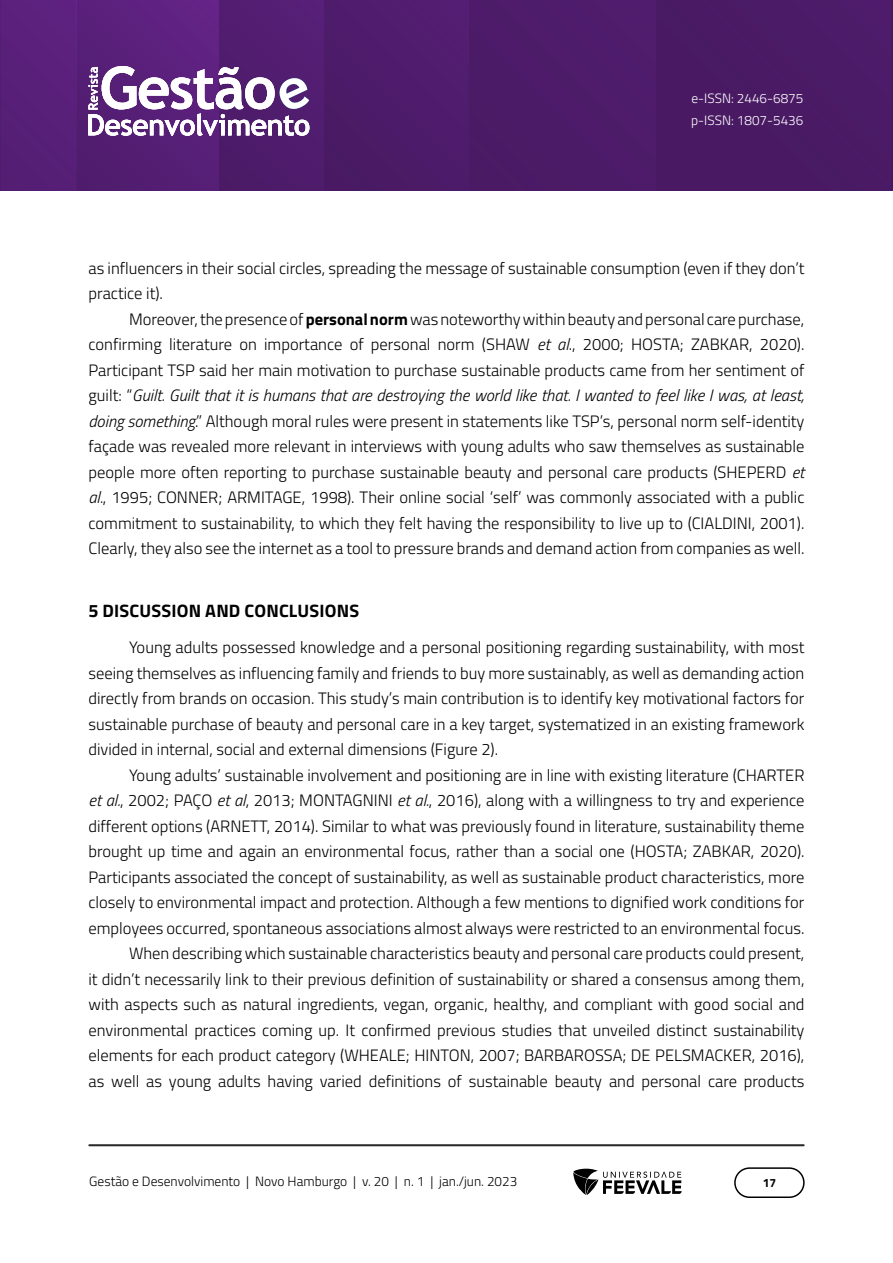
<style>
.page{position:relative;width:893px;height:1263px;background:#fff}
.page>*{position:absolute;margin:0;border:0;box-sizing:border-box;transform-origin:0 0}
.TITULO_1{font:700 18px "Titillium Web";letter-spacing:.01em;color:#000}
.Corpo_de_texto{font:300 16.5px/25.5px "Titillium Web";color:#000;text-align:justify}
.t1{font:300 13.5px "Titillium Web";color:#000}
.t2{font:300 13.5px/22.5px "Titillium Web";color:#fff}
.t3{font:700 12px "Titillium Web";color:#000}
.s1{font-weight:700}
.s2{font-style:italic}
</style>
<div class="page">
<img style="left:0;top:0;width:890px;height:191px">
<hr style="left:219px;top:0;width:1px;height:191px;background:#4f1d6d">
<img style="left:76px;top:0;width:1px;height:191px">
<hr style="left:657px;top:0;width:1px;height:191px;background:#491a63">
<hr style="left:89px;top:1144px;width:715px;height:2px;background:#282828">
<div style="left:734px;top:1167px;width:71px;height:31px;border:2px solid #000;border-radius:15px"></div>
<svg style="left:573px;top:1169px;width:109px;height:26px"></svg>
<svg style="left:88px;top:66px;width:221px;height:70px"></svg>
<p class="t2" style="left:691px;top:86px;width:114px">e-ISSN: 2446-6875 p-ISSN: 1807-5436</p>
<p class="Corpo_de_texto" style="left:88px;top:254px;width:717px">as influencers in their social circles, spreading the message of sustainable consumption (even if they don’t practice it).</p>
<p class="Corpo_de_texto" style="left:88px;top:305px;width:718px;text-indent:40px">Moreover, the presence of <span class="s1">personal norm</span> was noteworthy within beauty and personal care purchase, confirming literature on importance of personal norm (SHAW <span class="s2">et al</span>., 2000; HOSTA; ZABKAR, 2020).<br>Participant TSP said her main motivation to purchase sustainable products came from her sentiment of guilt: “<span class="s2">Guilt. Guilt that it is humans that are destroying the world like that. I wanted to feel like I was, at least, doing something</span>.” Although moral rules were present in statements like TSP’s, personal norm self-identity façade was revealed more relevant in interviews with young adults who saw themselves as sustainable people more often reporting to purchase sustainable beauty and personal care products (SHEPERD <span class="s2">et al.</span>, 1995; CONNER; ARMITAGE, 1998). Their online social ‘self’ was commonly associated with a public commitment to sustainability, to which they felt having the responsibility to live up to (CIALDINI, 2001).<br>Clearly, they also see the internet as a tool to pressure brands and demand action from companies as well.</p>
<p class="TITULO_1" style="left:88px;top:597px;width:272px">5 DISCUSSION AND CONCLUSIONS</p>
<p class="Corpo_de_texto" style="left:88px;top:634px;width:717px;text-indent:40px">Young adults possessed knowledge and a personal positioning regarding sustainability, with most seeing themselves as influencing family and friends to buy more sustainably, as well as demanding action directly from brands on occasion. This study’s main contribution is to identify key motivational factors for sustainable purchase of beauty and personal care in a key target, systematized in an existing framework divided in internal, social and external dimensions (Figure 2).</p>
<p class="Corpo_de_texto" style="left:88px;top:761px;width:717px;text-indent:40px">Young adults’ sustainable involvement and positioning are in line with existing literature (CHARTER <span class="s2">et al.</span>, 2002; PAÇO <span class="s2">et al</span>, 2013; MONTAGNINI <span class="s2">et al.</span>, 2016), along with a willingness to try and experience different options (ARNETT, 2014). Similar to what was previously found in literature, sustainability theme brought up time and again an environmental focus, rather than a social one (HOSTA; ZABKAR, 2020).<br>Participants associated the concept of sustainability, as well as sustainable product characteristics, more closely to environmental impact and protection. Although a few mentions to dignified work conditions for employees occurred, spontaneous associations almost always were restricted to an environmental focus.</p>
<p class="Corpo_de_texto" style="left:88px;top:940px;width:717px;text-indent:40px">When describing which sustainable characteristics beauty and personal care products could present, it didn’t necessarily link to their previous definition of sustainability or shared a consensus among them, with aspects such as natural ingredients, vegan, organic, healthy, and compliant with good social and environmental practices coming up. It confirmed previous studies that unveiled distinct sustainability elements for each product category (WHEALE; HINTON, 2007; BARBAROSSA; DE PELSMACKER, 2016), as well as young adults having varied definitions of sustainable beauty and personal care products</p>
<p class="t1" style="left:89px;top:1171px;width:429px">Gestão e Desenvolvimento | Novo Hamburgo | v. 20 | n. 1 | jan./jun. 2023</p>
<p class="t3" style="left:763px;top:1174px;width:15px">17</p>
</div>
